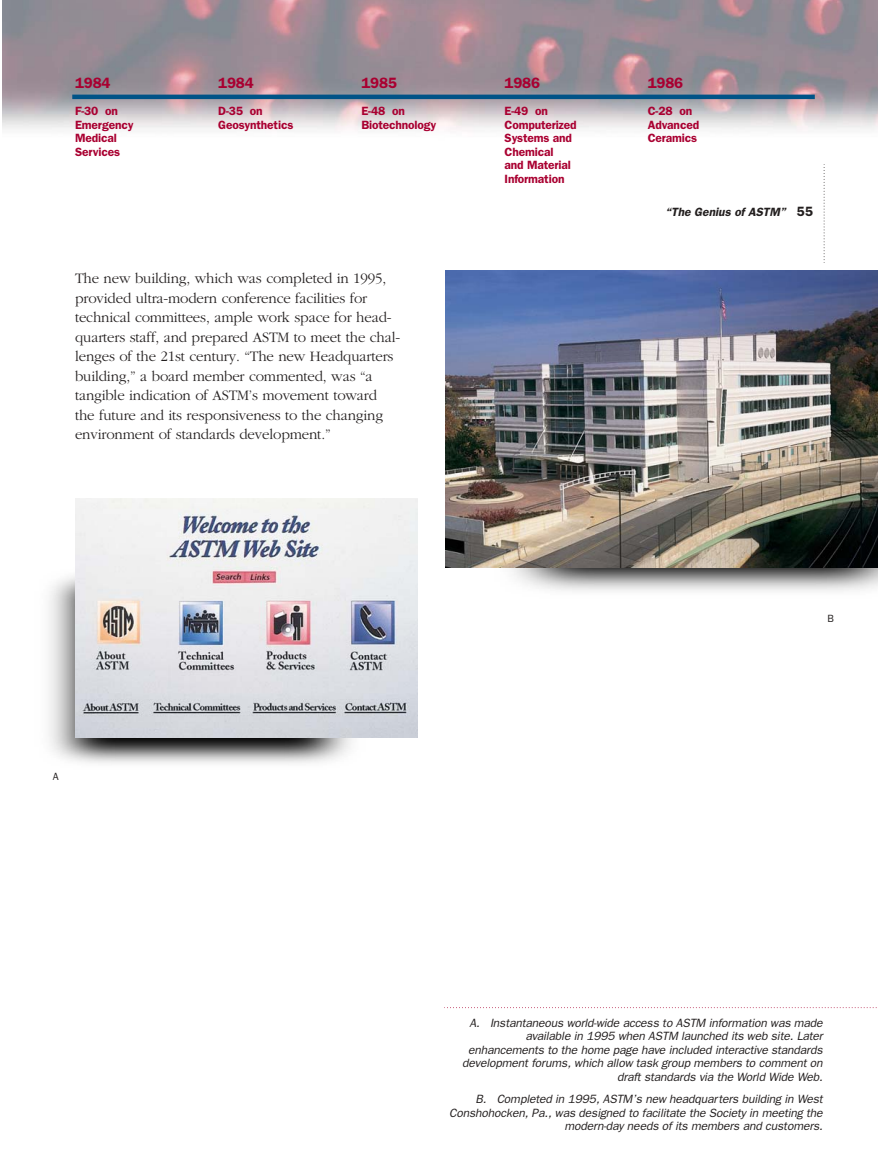
<style>
.page{position:relative;width:878px;height:1175px;background:#fff}
.page>*{position:absolute;margin:0;border:0;box-sizing:border-box;transform-origin:0 0}
.t1{font:300 15px/19.5px "Garamond";letter-spacing:-.01em;color:#231f1f}
.t2{font:600 15px "Franklin Gothic";letter-spacing:-.01em;color:#a90031}
.t3{font:italic 12px/13.5px "Franklin Gothic";letter-spacing:-.01em;color:#231f1f;text-align:right}
.t4{font:600 12px/13.5px "Franklin Gothic";letter-spacing:-.01em;color:#a90031}
.t5{font:italic 600 12px "Franklin Gothic";color:#231f1f}
.t6{font:10.5px "Franklin Gothic";color:#231f1f}
.s1{font-style:normal;font-size:13.5px}
</style>
<div class="page">
<img style="left:457px;top:567px;width:421px;height:24px">
<img style="left:2px;top:0;width:876px;height:130px">
<hr style="left:72px;top:95px;width:742px;height:4px;background:#005387">
<img style="left:446px;top:271px;width:432px;height:296px">
<img style="left:49px;top:576px;width:341px;height:188px">
<img style="left:75px;top:498px;width:342px;height:239px">
<svg style="left:444px;top:1007px;width:433px;height:1px"></svg>
<svg style="left:823px;top:164px;width:1px;height:99px"></svg>
<p class="t2" style="left:75px;top:78px;width:37px">1984</p>
<p class="t4" style="left:75px;top:105px;width:60px">F-30 on<br>Emergency<br>Medical<br>Services</p>
<p class="t2" style="left:218px;top:78px;width:37px">1984</p>
<p class="t4" style="left:218px;top:105px;width:77px">D-35 on<br>Geosynthetics</p>
<p class="t2" style="left:361px;top:78px;width:37px">1985</p>
<p class="t4" style="left:361px;top:105px;width:76px">E-48 on<br>Biotechnology</p>
<p class="t1" style="left:75px;top:270px;width:326px">The new building, which was completed in 1995, provided ultra-modern conference facilities for technical committees, ample work space for head&shy;quarters staff, and prepared ASTM to meet the chal&shy;lenges of the 21st century. “The new Headquarters building,” a board member commented, was “a tangible indication of ASTM’s movement toward the future and its responsiveness to the changing environment of standards development.”</p>
<p class="t2" style="left:504px;top:78px;width:37px">1986</p>
<p class="t4" style="left:504px;top:105px;width:73px">E-49 on<br>Computerized<br>Systems and<br>Chemical<br>and Material<br>Information</p>
<p class="t6" style="left:53px;top:772px;width:7px">A</p>
<p class="t2" style="left:647px;top:78px;width:37px">1986</p>
<p class="t4" style="left:647px;top:105px;width:53px">C-28 on<br>Advanced<br>Ceramics</p>
<p class="t5" style="left:665px;top:208px;width:149px">“The Genius of ASTM” <span class="s1">55</span></p>
<p class="t6" style="left:827px;top:615px;width:8px">B</p>
<p class="t3" style="left:462px;top:1016px;width:362px">A. Instantaneous world-wide access to ASTM information was made available in 1995 when ASTM launched its web site. Later enhancements to the home page have included interactive standards development forums, which allow task group members to comment on draft standards via the World Wide Web.</p>
<p class="t3" style="left:449px;top:1093px;width:375px">B. Completed in 1995, ASTM’s new headquarters building in West<br>Conshohocken, Pa., was designed to facilitate the Society in meeting the modern-day needs of its members and customers.</p>
</div>
